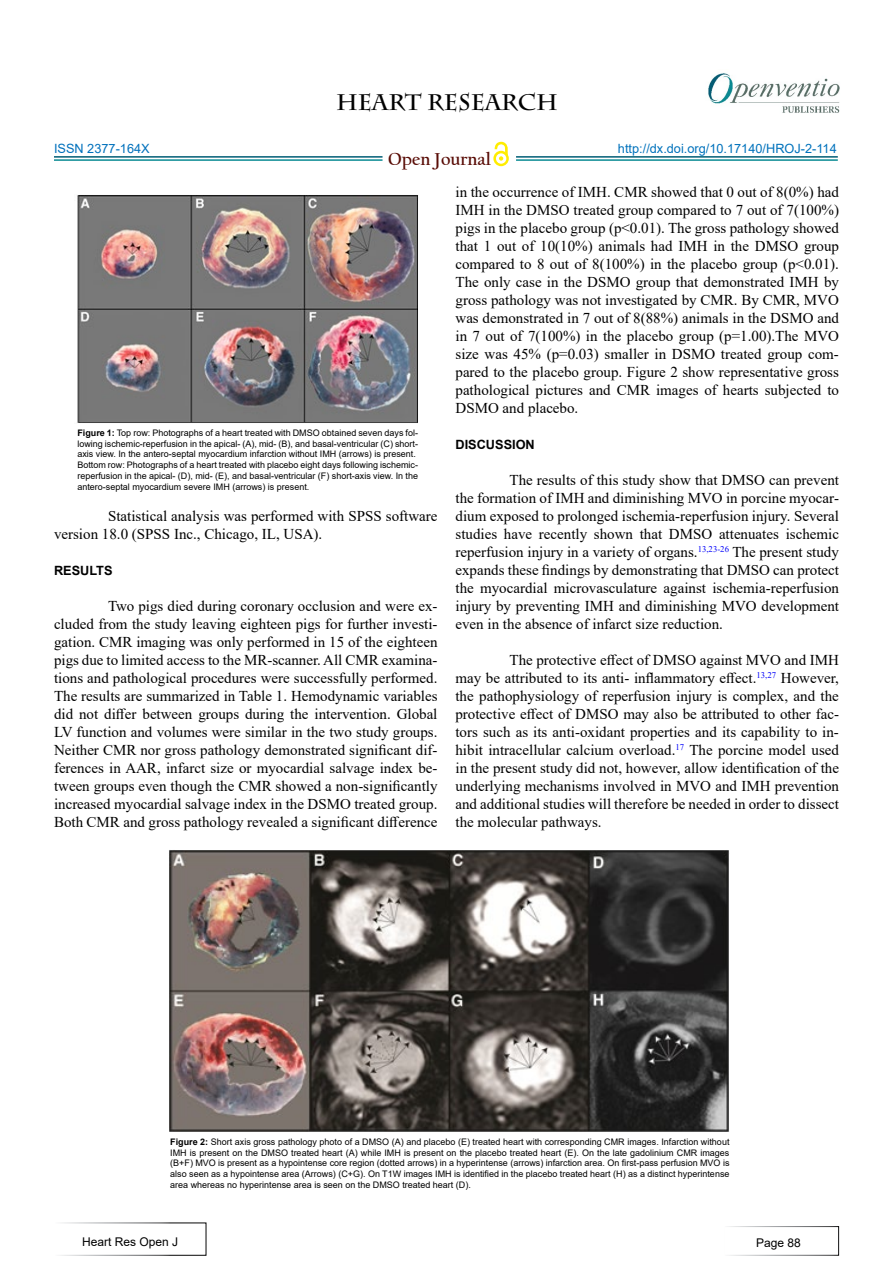
<style>
.page{position:relative;width:893px;height:1263px;background:#fff}
.page>*{position:absolute;margin:0;border:0;box-sizing:border-box;transform-origin:0 0}
.t1{font:700 22.5px "Charlemagne Std";color:#000}
.t2{font:700 18.15px "Californian FB";color:#580b05}
.t3{font:15px/18px "Times New Roman";color:#000;text-align:justify}
.t4{font:12.75px "Arial";color:#0072bc}
.t5{font:700 12.75px "Arial";color:#000}
.t6{font:12.75px "Arial";color:#0071bc}
.t7{font:12px "Arial";color:#000}
.t8{font:9px/10.8px "Arial";color:#000}
.s1{font-weight:700}
</style>
<div class="page">
<hr style="left:54px;top:156px;width:328px;height:2px;background:#015d75">
<hr style="left:54px;top:159px;width:328px;height:2px;background:#0a8b93">
<hr style="left:516px;top:156px;width:322px;height:2px;background:#015d75">
<hr style="left:516px;top:159px;width:322px;height:2px;background:#0a8b93">
<svg style="left:493px;top:151px;width:16px;height:15px"></svg>
<div style="left:496px;top:153px;width:10px;height:11px;background:#fff;border-radius:50%"></div>
<svg style="left:495px;top:141px;width:13px;height:20px"></svg>
<div style="left:54px;top:1222px;width:152px;height:34px;border:1px solid #fff"></div>
<div style="left:723px;top:1226px;width:116px;height:30px;border:1px solid #fff"></div>
<img style="left:708px;top:73px;width:132px;height:40px">
<img style="left:77px;top:195px;width:342px;height:228px">
<img style="left:169px;top:850px;width:560px;height:282px">
<p class="t6" style="left:54px;top:140px;width:97px">ISSN 2377-164X</p>
<h1 class="t1" style="left:336px;top:89px;width:223px">HEART RESEARCH</h1>
<p class="t2" style="left:388px;top:148px;width:104px">Open Journal</p>
<p class="t4" style="left:618px;top:140px;width:220px">http://dx.doi.org/10.17140/HROJ-2-114</p>
<p class="t8" style="left:77px;top:427px;width:342px"><span class="s1">Figure 1:</span> Top row: Photographs of a heart treated with DMSO obtained seven days fol&shy;lowing ischemic-reperfusion in the apical- (A), mid- (B), and basal-ventricular (C) short&shy;axis view. In the antero-septal myocardium infarction without IMH (arrows) is present.<br>Bottom row: Photographs of a heart treated with placebo eight days following ischemic&shy;reperfusion in the apical- (D), mid- (E), and basal-ventricular (F) short-axis view. In the antero-septal myocardium severe IMH (arrows) is present.</p>
<p class="t3" style="left:54px;top:506px;width:385px;text-indent:54px">Statistical analysis was performed with SPSS software version 18.0 (SPSS Inc., Chicago, IL, USA).</p>
<p class="t5" style="left:54px;top:561px;width:60px">RESULTS</p>
<p class="t3" style="left:54px;top:596px;width:385px;text-indent:54px">Two pigs died during coronary occlusion and were ex&shy;cluded from the study leaving eighteen pigs for further investi&shy;gation. CMR imaging was only performed in 15 of the eighteen pigs due to limited access to the MR-scanner. All CMR examina&shy;tions and pathological procedures were successfully performed.<br>The results are summarized in Table 1. Hemodynamic variables did not differ between groups during the intervention. Global LV function and volumes were similar in the two study groups.<br>Neither CMR nor gross pathology demonstrated significant dif&shy;ferences in AAR, infarct size or myocardial salvage index be&shy;tween groups even though the CMR showed a non-significantly increased myocardial salvage index in the DSMO treated group.<br>Both CMR and gross pathology revealed a significant difference</p>
<p class="t3" style="left:455px;top:182px;width:385px">in the occurrence of IMH. CMR showed that 0 out of 8(0%) had IMH in the DMSO treated group compared to 7 out of 7(100%) pigs in the placebo group (p&lt;0.01). The gross pathology showed that 1 out of 10(10%) animals had IMH in the DMSO group compared to 8 out of 8(100%) in the placebo group (p&lt;0.01).<br>The only case in the DSMO group that demonstrated IMH by gross pathology was not investigated by CMR. By CMR, MVO was demonstrated in 7 out of 8(88%) animals in the DSMO and in 7 out of 7(100%) in the placebo group (p=1.00).The MVO size was 45% (p=0.03) smaller in DSMO treated group com&shy;pared to the placebo group. Figure 2 show representative gross pathological pictures and CMR images of hearts subjected to DSMO and placebo.</p>
<p class="t5" style="left:455px;top:435px;width:81px">DISCUSSION</p>
<p class="t3" style="left:455px;top:470px;width:385px;text-indent:54px">The results of this study show that DMSO can prevent the formation of IMH and diminishing MVO in porcine myocar&shy;dium exposed to prolonged ischemia-reperfusion injury. Several studies have recently shown that DMSO attenuates ischemic reperfusion injury in a variety of organs.<sup>13,23-26</sup> The present study expands these findings by demonstrating that DMSO can protect the myocardial microvasculature against ischemia-reperfusion injury by preventing IMH and diminishing MVO development even in the absence of infarct size reduction.</p>
<p class="t3" style="left:455px;top:650px;width:385px;text-indent:54px">The protective effect of DMSO against MVO and IMH may be attributed to its anti- inflammatory effect.<sup>13,27</sup> However, the pathophysiology of reperfusion injury is complex, and the protective effect of DMSO may also be attributed to other fac&shy;tors such as its anti-oxidant properties and its capability to in&shy;hibit intracellular calcium overload.<sup>17</sup> The porcine model used in the present study did not, however, allow identification of the underlying mechanisms involved in MVO and IMH prevention and additional studies will therefore be needed in order to dissect the molecular pathways.</p>
<p class="t8" style="left:170px;top:1136px;width:561px;text-align:justify"><span class="s1">Figure 2:</span> Short axis gross pathology photo of a DMSO (A) and placebo (E) treated heart with corresponding CMR images. Infarction without IMH is present on the DMSO treated heart (A) while IMH is present on the placebo treated heart (E). On the late gadolinium CMR images (B+F) MVO is present as a hypointense core region (dotted arrows) in a hyperintense (arrows) infarction area. On first-pass perfusion MVO is also seen as a hypointense area (Arrows) (C+G). On T1W images IMH is identified in the placebo treated heart (H) as a distinct hyperintense area whereas no hyperintense area is seen on the DMSO treated heart (D).</p>
<p class="t7" style="left:82px;top:1234px;width:98px">Heart Res Open J</p>
<p class="t7" style="left:756px;top:1234px;width:46px">Page 88</p>
</div>
